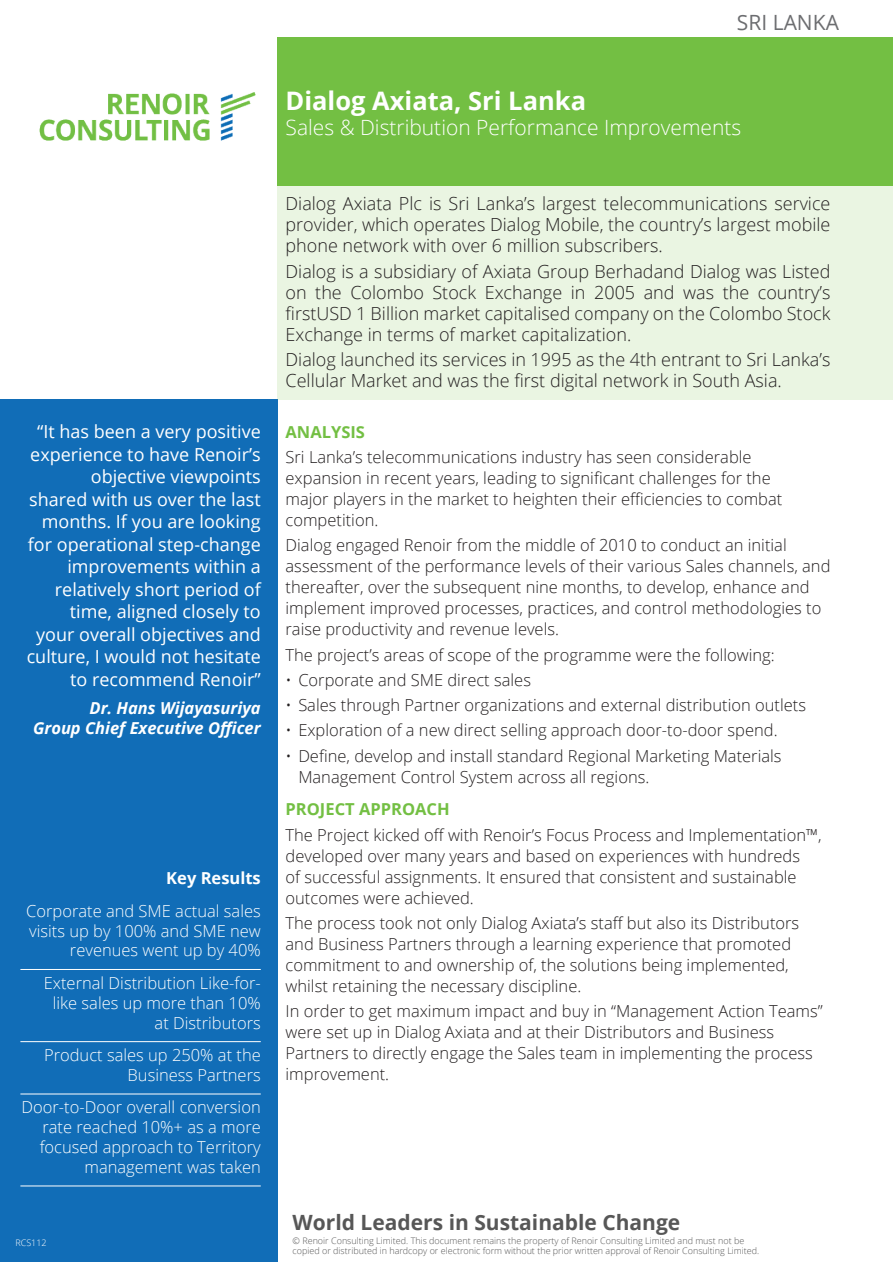
<style>
.page{position:relative;width:893px;height:1263px;background:#fff}
.page>*{position:absolute;margin:0;border:0;box-sizing:border-box;transform-origin:0 0}
.Main_Title{font:700 25.5px "Open Sans";color:#fff}
.Tagline{font:300 21px "Open Sans";color:#fff}
.t1{font:700 21px "Open Sans";color:#575757}
.t2{font:21px "Open Sans";color:#6c6d70}
.Main_Para{font:300 18px/21px "Open Sans";color:#231f20;text-align:justify}
.Testimonial{font:18px/22.5px "Open Sans";color:#fff;text-align:right}
.General_Para{font:300 16.5px/21px "Open Sans";color:#231f20}
.Key_Results_underlin{font:300 16.5px/19.8px "Open Sans";color:#fff;text-align:right}
.Testimonial_name_des{font:italic 700 16.5px/19.8px "Open Sans";color:#fff;text-align:right}
.Section_Titles{font:700 16.5px "Open Sans";color:#73bf43}
.Key_Results{font:700 16.5px "Open Sans";color:#fff}
.t3{font:300 9px/10.5px "Open Sans";color:#575757}
.t4{font:300 9px "Open Sans";color:#fff}
</style>
<div class="page">
<div style="left:0;top:400px;width:277px;height:862px;background:#116db7"></div>
<div style="left:277px;top:37px;width:615px;height:149px;background:#73bf43"></div>
<img style="left:39px;top:93px;width:216px;height:47px">
<div style="left:277px;top:186px;width:615px;height:214px;background:#eaf5e2"></div>
<hr style="left:20px;top:969px;width:241px;height:1px;background:#fff">
<hr style="left:20px;top:1041px;width:241px;height:1px;background:#fff">
<hr style="left:20px;top:1093px;width:241px;height:1px;background:#fff">
<hr style="left:20px;top:1185px;width:241px;height:1px;background:#fff">
<p class="t2" style="left:737px;top:8px;width:104px">SRI LANKA</p>
<p class="Testimonial" style="left:27px;top:420px;width:236px">“It has been a very positive experience to have Renoir’s objective viewpoints<br>shared with us over the last months. If you are looking for operational step-change improvements within a relatively short period of time, aligned closely to<br>your overall objectives and culture, I would not hesitate to recommend Renoir”</p>
<p class="Testimonial_name_des" style="left:33px;top:698px;width:229px">Dr. Hans Wijayasuriya<br>Group Chief Executive Officer</p>
<p class="Key_Results" style="left:166px;top:866px;width:96px">Key Results</p>
<p class="Key_Results_underlin" style="left:26px;top:900px;width:236px">Corporate and SME actual sales visits up by 100% and SME new revenues went up by 40%</p>
<p class="Key_Results_underlin" style="left:44px;top:972px;width:218px">External Distribution Like-for&shy;like sales up more than 10% at Distributors</p>
<p class="Key_Results_underlin" style="left:44px;top:1045px;width:218px">Product sales up 250% at the<br>Business Partners</p>
<p class="Key_Results_underlin" style="left:22px;top:1097px;width:241px">Door-to-Door overall conversion rate reached 10%+ as a more focused approach to Territory management was taken</p>
<p class="t4" style="left:15px;top:1237px;width:33px">RCS112</p>
<p class="Main_Title" style="left:286px;top:83px;width:302px">Dialog Axiata, Sri Lanka</p>
<p class="Tagline" style="left:286px;top:113px;width:457px">Sales &amp; Distribution Performance Improvements</p>
<p class="Main_Para" style="left:286px;top:193px;width:546px">Dialog Axiata Plc is Sri Lanka’s largest telecommunications service provider, which operates Dialog Mobile, the country’s largest mobile phone network with over 6 million subscribers.</p>
<p class="Main_Para" style="left:286px;top:260px;width:546px">Dialog is a subsidiary of Axiata Group Berhadand Dialog was Listed on the Colombo Stock Exchange in 2005 and was the country’s firstUSD 1 Billion market capitalised company on the Colombo Stock Exchange in terms of market capitalization.</p>
<p class="Main_Para" style="left:286px;top:348px;width:546px">Dialog launched its services in 1995 as the 4th entrant to Sri Lanka’s<br>Cellular Market and was the first digital network in South Asia.</p>
<p class="Section_Titles" style="left:286px;top:420px;width:81px">ANALYSIS</p>
<p class="General_Para" style="left:286px;top:446px;width:498px">Sri Lanka’s telecommunications industry has seen considerable expansion in recent years, leading to significant challenges for the major players in the market to heighten their efficiencies to combat competition.</p>
<p class="General_Para" style="left:286px;top:534px;width:546px">Dialog engaged Renoir from the middle of 2010 to conduct an initial assessment of the performance levels of their various Sales channels, and thereafter, over the subsequent nine months, to develop, enhance and implement improved processes, practices, and control methodologies to raise productivity and revenue levels.</p>
<p class="General_Para" style="left:286px;top:644px;width:491px">The project’s areas of scope of the programme were the following:</p>
<p class="General_Para" style="left:286px;top:669px;width:247px">• Corporate and SME direct sales</p>
<p class="General_Para" style="left:286px;top:694px;width:522px">• Sales through Partner organizations and external distribution outlets</p>
<p class="General_Para" style="left:286px;top:719px;width:494px">• Exploration of a new direct selling approach door-to-door spend.</p>
<p class="General_Para" style="left:298px;top:745px;width:485px;text-indent:-13px">• Define, develop and install standard Regional Marketing Materials<br>Management Control System across all regions.</p>
<p class="Section_Titles" style="left:286px;top:798px;width:166px">PROJECT APPROACH</p>
<p class="General_Para" style="left:286px;top:823px;width:538px">The Project kicked off with Renoir’s Focus Process and Implementation™, developed over many years and based on experiences with hundreds<br>of successful assignments. It ensured that consistent and sustainable outcomes were achieved.</p>
<p class="General_Para" style="left:286px;top:912px;width:515px">The process took not only Dialog Axiata’s staff but also its Distributors and Business Partners through a learning experience that promoted commitment to and ownership of, the solutions being implemented, whilst retaining the necessary discipline.</p>
<p class="General_Para" style="left:286px;top:1000px;width:539px">In order to get maximum impact and buy in “Management Action Teams” were set up in Dialog Axiata and at their Distributors and Business Partners to directly engage the Sales team in implementing the process improvement.</p>
<p class="t1" style="left:293px;top:1208px;width:389px">World Leaders in Sustainable Change</p>
<p class="t3" style="left:293px;top:1235px;width:468px">© Renoir Consulting Limited. This document remains the property of Renoir Consulting Limited and must not be copied or distributed in hardcopy or electronic form without the prior written approval of Renoir Consulting Limited.</p>
</div>
